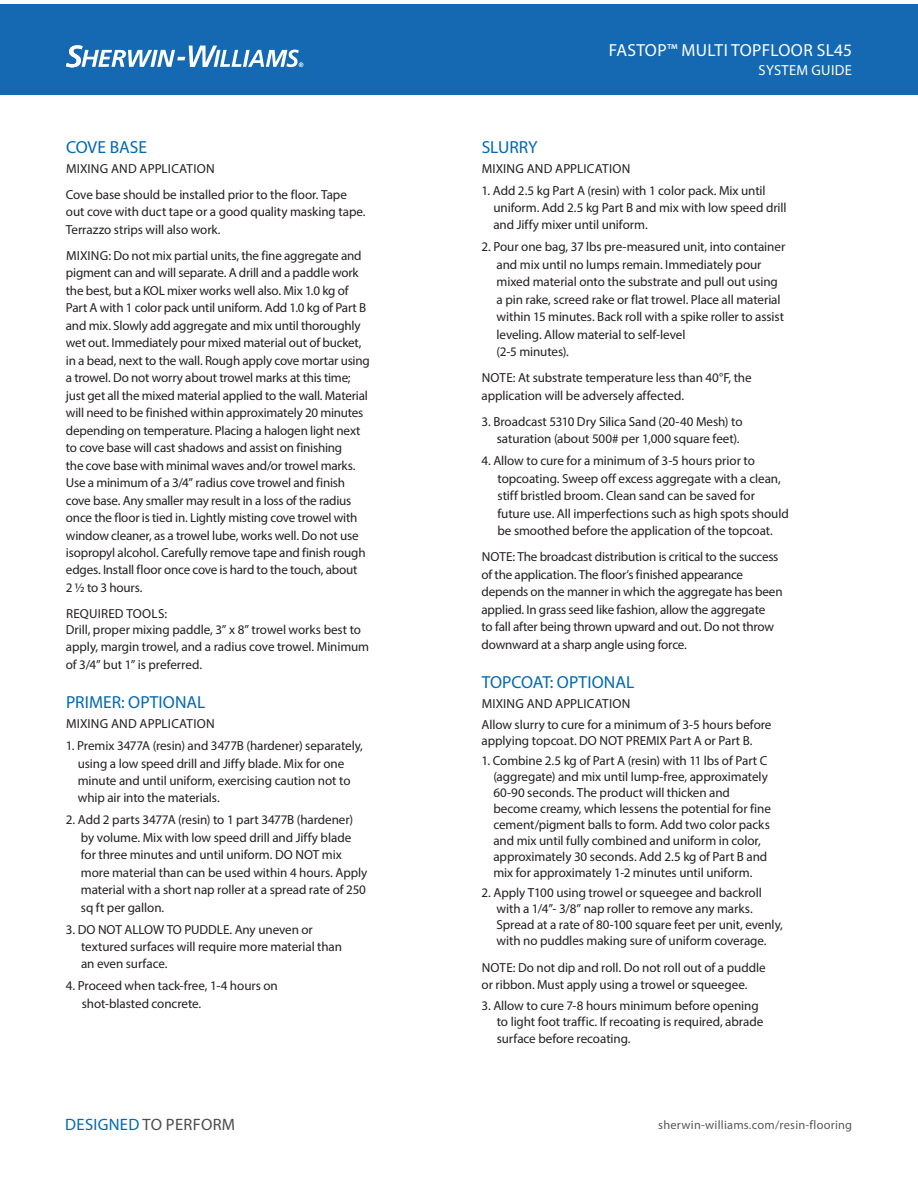
<style>
.page{position:relative;width:918px;height:1188px;background:#fff}
.page>*{position:absolute;margin:0;border:0;box-sizing:border-box;transform-origin:0 0}
.t1{font:17.4px "Myriad Pro";color:#0168b3}
.t2{font:17.4px "Myriad Pro";letter-spacing:.02em;color:#fff}
.t3{font:16.5px "Myriad Pro";letter-spacing:.02em;color:#4b4c4d}
.t4{font:14.55px "Myriad Pro";letter-spacing:.02em;color:#fff}
.t5{font:13.05px/17.4px "Myriad Pro";letter-spacing:-.01em;color:#231f20}
.t6{font:13.05px "Myriad Pro";letter-spacing:.015em;color:#231f20}
.t7{font:12.3px "Myriad Pro";letter-spacing:.02em;color:#57585a}
.s1{color:#0168b3}
</style>
<div class="page">
<div style="left:0;top:4px;width:918px;height:91px;background:#1568b2"></div>
<svg style="left:66px;top:45px;width:237px;height:22px"></svg>
<h1 class="t1" style="left:66px;top:140px;width:82px">COVE BASE</h1>
<p class="t5" style="left:66px;top:157px;width:283px;line-height:26.2px">MIXING AND APPLICATION<br>Cove base should be installed prior to the floor. Tape</p>
<p class="t5" style="left:66px;top:205px;width:301px">out cove with duct tape or a good quality masking tape.<br>Terrazzo strips will also work.</p>
<p class="t5" style="left:66px;top:248px;width:305px">MIXING: Do not mix partial units, the fine aggregate and pigment can and will separate. A drill and a paddle work the best, but a KOL mixer works well also. Mix 1.0 kg of Part A with 1 color pack until uniform. Add 1.0 kg of Part B and mix. Slowly add aggregate and mix until thoroughly wet out. Immediately pour mixed material out of bucket, in a bead, next to the wall. Rough apply cove mortar using a trowel. Do not worry about trowel marks at this time; just get all the mixed material applied to the wall. Material will need to be finished within approximately 20 minutes depending on temperature. Placing a halogen light next to cove base will cast shadows and assist on finishing<br>the cove base with minimal waves and/or trowel marks.<br>Use a minimum of a 3/4” radius cove trowel and finish cove base. Any smaller may result in a loss of the radius once the floor is tied in. Lightly misting cove trowel with window cleaner, as a trowel lube, works well. Do not use isopropyl alcohol. Carefully remove tape and finish rough edges. Install floor once cove is hard to the touch, about<br>2 ½ to 3 hours.</p>
<p class="t5" style="left:66px;top:607px;width:297px;line-height:15.8px">REQUIRED TOOLS:<br>Drill, proper mixing paddle, 3” x 8” trowel works best to</p>
<p class="t5" style="left:66px;top:640px;width:305px">apply, margin trowel, and a radius cove trowel. Minimum of 3/4” but 1” is preferred.</p>
<h1 class="t1" style="left:66px;top:696px;width:141px">PRIMER: OPTIONAL</h1>
<p class="t6" style="left:66px;top:719px;width:150px">MIXING AND APPLICATION</p>
<p class="t5" style="left:78px;top:738px;width:287px;text-indent:-12px">1. Premix 3477A (resin) and 3477B (hardener) separately, using a low speed drill and Jiffy blade. Mix for one minute and until uniform, exercising caution not to whip air into the materials.</p>
<p class="t5" style="left:81px;top:813px;width:288px;text-indent:-15px">2. Add 2 parts 3477A (resin) to 1 part 3477B (hardener) by volume. Mix with low speed drill and Jiffy blade for three minutes and until uniform. DO NOT mix more material than can be used within 4 hours. Apply material with a short nap roller at a spread rate of 250 sq ft per gallon.</p>
<p class="t5" style="left:81px;top:922px;width:262px;text-indent:-15px">3. DO NOT ALLOW TO PUDDLE. Any uneven or textured surfaces will require more material than an even surface.</p>
<p class="t5" style="left:82px;top:979px;width:198px;text-indent:-16px">4. Proceed when tack-free, 1-4 hours on shot-blasted concrete.</p>
<h1 class="t2" style="left:609px;top:44px;width:245px">FASTOP™ MULTI TOPFLOOR SL45</h1>
<p class="t4" style="left:759px;top:65px;width:95px">SYSTEM GUIDE</p>
<h1 class="t1" style="left:482px;top:140px;width:57px">SLURRY</h1>
<p class="t6" style="left:482px;top:163px;width:150px">MIXING AND APPLICATION</p>
<p class="t5" style="left:493px;top:183px;width:295px;text-indent:-12px">1. Add 2.5 kg Part A (resin) with 1 color pack. Mix until uniform. Add 2.5 kg Part B and mix with low speed drill and Jiffy mixer until uniform.</p>
<p class="t5" style="left:497px;top:240px;width:290px;text-indent:-15px">2. Pour one bag, 37 lbs pre-measured unit, into container and mix until no lumps remain. Immediately pour mixed material onto the substrate and pull out using a pin rake, screed rake or flat trowel. Place all material within 15 minutes. Back roll with a spike roller to assist leveling. Allow material to self-level<br>(2-5 minutes).</p>
<p class="t5" style="left:482px;top:371px;width:272px">NOTE: At substrate temperature less than 40°F, the application will be adversely affected.</p>
<p class="t5" style="left:482px;top:414px;width:263px;text-align:right">3. Broadcast 5310 Dry Silica Sand (20-40 Mesh) to saturation (about 500# per 1,000 square feet).</p>
<p class="t5" style="left:497px;top:454px;width:293px;text-indent:-16px">4. Allow to cure for a minimum of 3-5 hours prior to topcoating. Sweep off excess aggregate with a clean, stiff bristled broom. Clean sand can be saved for future use. All imperfections such as high spots should be smoothed before the application of the topcoat.</p>
<p class="t5" style="left:482px;top:550px;width:303px">NOTE: The broadcast distribution is critical to the success of the application. The floor’s finished appearance depends on the manner in which the aggregate has been applied. In grass seed like fashion, allow the aggregate<br>to fall after being thrown upward and out. Do not throw downward at a sharp angle using force.</p>
<h1 class="t1" style="left:482px;top:676px;width:154px">TOPCOAT: OPTIONAL</h1>
<p class="t5" style="left:482px;top:695px;width:291px;line-height:20.4px">MIXING AND APPLICATION<br>Allow slurry to cure for a minimum of 3-5 hours before</p>
<p class="t5" style="left:482px;top:733px;width:273px">applying topcoat. DO NOT PREMIX Part A or Part B.</p>
<p class="t5" style="left:493px;top:754px;width:279px;line-height:16px;text-indent:-12px">1. Combine 2.5 kg of Part A (resin) with 11 lbs of Part C (aggregate) and mix until lump-free, approximately 60-90 seconds. The product will thicken and become creamy, which lessens the potential for fine cement/pigment balls to form. Add two color packs and mix until fully combined and uniform in color, approximately 30 seconds. Add 2.5 kg of Part B and mix for approximately 1-2 minutes until uniform.</p>
<p class="t5" style="left:497px;top:886px;width:288px;line-height:16px;text-indent:-15px">2. Apply T100 using trowel or squeegee and backroll with a 1/4”- 3/8” nap roller to remove any marks.<br>Spread at a rate of 80-100 square feet per unit, evenly, with no puddles making sure of uniform coverage.</p>
<p class="t5" style="left:482px;top:960px;width:286px">NOTE: Do not dip and roll. Do not roll out of a puddle or ribbon. Must apply using a trowel or squeegee.</p>
<p class="t5" style="left:497px;top:998px;width:268px;line-height:16px;text-indent:-15px">3. Allow to cure 7-8 hours minimum before opening to light foot traffic. If recoating is required, abrade</p>
<p class="t5" style="left:497px;top:1031px;width:135px">surface before recoating.</p>
<p class="t3" style="left:65px;top:1119px;width:172px"><span class="s1">DESIGNED</span> TO PERFORM</p>
<p class="t7" style="left:658px;top:1120px;width:196px">sherwin-williams.com/resin-flooring</p>
</div>
